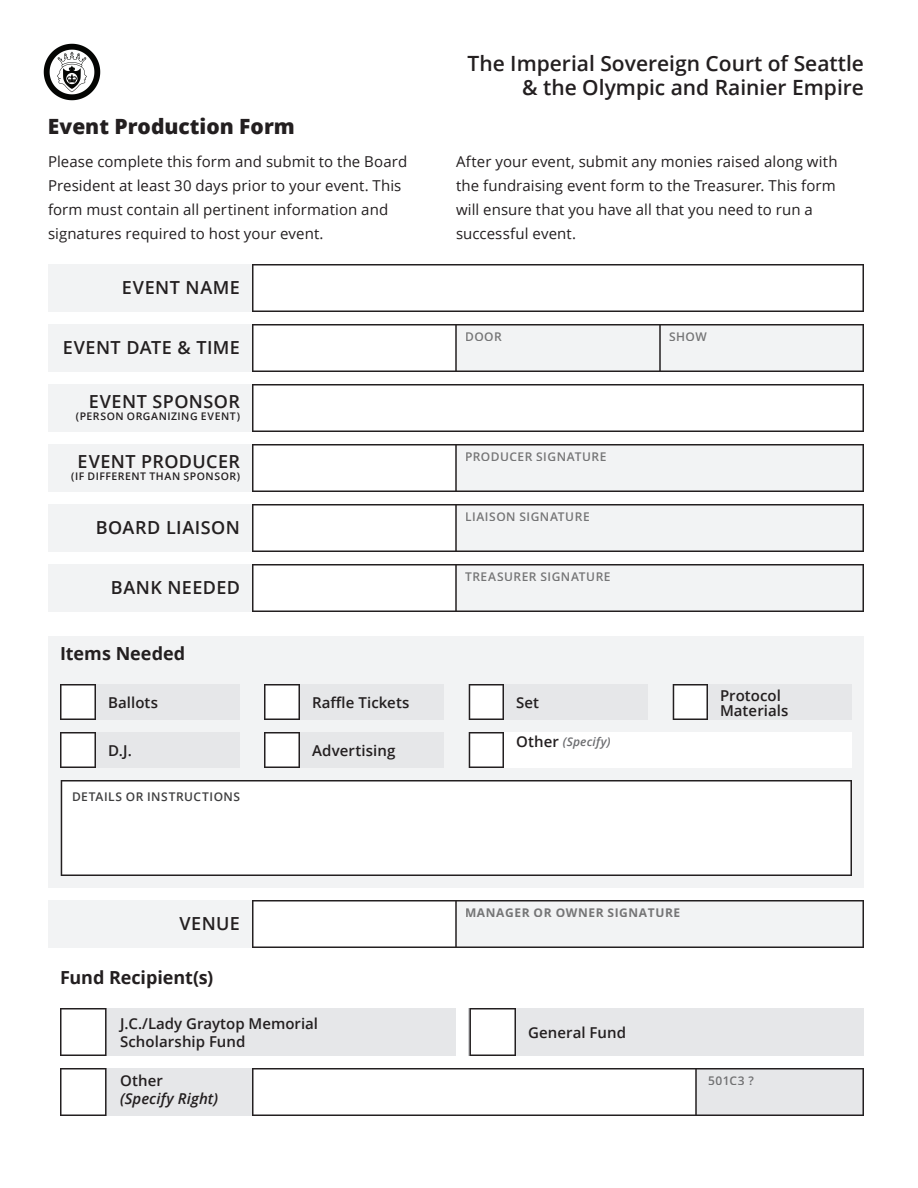
<style>
.page{position:relative;width:918px;height:1188px;background:#fff}
.page>*{position:absolute;margin:0;border:0;box-sizing:border-box;transform-origin:0 0}
.t1{font:600 21px/24px "Open Sans";color:#231f20;text-align:right}
.t2{font:800 21px "Open Sans";color:#231f20}
.t3{font:600 18px "Open Sans";letter-spacing:.025em;color:#231f20}
.t4{font:700 18px "Open Sans";color:#231f20}
.t5{font:15px/24px "Open Sans";letter-spacing:.005em;color:#231f20}
.t6{font:600 15px/15px "Open Sans";letter-spacing:.005em;color:#231f20}
.t7{font:italic 600 15px "Open Sans";letter-spacing:.01em;color:#231f20}
.t8{font:600 12px "Open Sans";letter-spacing:.045em;color:#3e3e3f}
.t9{font:700 12px "Open Sans";letter-spacing:.05em;color:#3e3e3f}
.t10{font:italic 600 12px "Open Sans";letter-spacing:.015em;color:#6c6d70}
.t11{font:600 10.5px "Open Sans";letter-spacing:.05em;color:#231f20}
.s1{font-style:normal;font-size:15px;color:#231f20}
</style>
<div class="page">
<div style="left:48px;top:636px;width:816px;height:252px;background:#f2f3f4"></div>
<div style="left:48px;top:264px;width:204px;height:48px;background:#f2f3f4"></div>
<svg style="left:252px;top:264px;width:612px;height:48px"></svg>
<div style="left:48px;top:324px;width:204px;height:48px;background:#f2f3f4"></div>
<div style="left:48px;top:384px;width:204px;height:48px;background:#f2f3f4"></div>
<div style="left:48px;top:444px;width:204px;height:48px;background:#f2f3f4"></div>
<div style="left:48px;top:504px;width:204px;height:48px;background:#f2f3f4"></div>
<div style="left:48px;top:564px;width:204px;height:48px;background:#f2f3f4"></div>
<svg style="left:60px;top:684px;width:36px;height:36px"></svg>
<svg style="left:264px;top:684px;width:36px;height:36px"></svg>
<svg style="left:60px;top:732px;width:36px;height:36px"></svg>
<svg style="left:264px;top:732px;width:36px;height:36px"></svg>
<svg style="left:469px;top:732px;width:35px;height:36px"></svg>
<div style="left:96px;top:684px;width:144px;height:36px;background:#e6e7e9"></div>
<div style="left:300px;top:684px;width:144px;height:36px;background:#e6e7e9"></div>
<div style="left:107px;top:1008px;width:349px;height:48px;background:#e6e7e9"></div>
<div style="left:468px;top:1008px;width:47px;height:48px;background:#d1d2d4"></div>
<div style="left:515px;top:1008px;width:349px;height:48px;background:#e6e7e9"></div>
<div style="left:107px;top:1068px;width:601px;height:48px;background:#e6e7e9"></div>
<div style="left:504px;top:684px;width:144px;height:36px;background:#e6e7e9"></div>
<div style="left:708px;top:684px;width:144px;height:36px;background:#e6e7e9"></div>
<div style="left:96px;top:732px;width:144px;height:36px;background:#e6e7e9"></div>
<div style="left:300px;top:732px;width:144px;height:36px;background:#e6e7e9"></div>
<div style="left:504px;top:732px;width:348px;height:36px;background:#fff"></div>
<svg style="left:252px;top:324px;width:612px;height:48px"></svg>
<hr style="left:455px;top:324px;width:2px;height:48px;background:#231f20">
<svg style="left:252px;top:384px;width:612px;height:48px"></svg>
<svg style="left:252px;top:444px;width:612px;height:48px"></svg>
<svg style="left:252px;top:504px;width:612px;height:48px"></svg>
<svg style="left:252px;top:564px;width:612px;height:48px"></svg>
<hr style="left:455px;top:504px;width:2px;height:48px;background:#231f20">
<hr style="left:455px;top:444px;width:2px;height:48px;background:#231f20">
<hr style="left:455px;top:564px;width:2px;height:48px;background:#231f20">
<div style="left:48px;top:900px;width:204px;height:48px;background:#f2f3f4"></div>
<svg style="left:252px;top:900px;width:612px;height:48px"></svg>
<hr style="left:455px;top:900px;width:2px;height:48px;background:#231f20">
<svg style="left:469px;top:684px;width:35px;height:36px"></svg>
<svg style="left:673px;top:684px;width:35px;height:36px"></svg>
<div style="left:61px;top:780px;width:791px;height:96px;background:#fff"></div>
<svg style="left:60px;top:1008px;width:47px;height:48px"></svg>
<svg style="left:60px;top:1068px;width:47px;height:48px"></svg>
<svg style="left:252px;top:1068px;width:612px;height:48px;background:#e9e9ea"></svg>
<svg style="left:469px;top:1008px;width:47px;height:48px;background:#e3e3e3"></svg>
<hr style="left:695px;top:1068px;width:2px;height:48px;background:#231f20">
<img style="left:43px;top:43px;width:58px;height:58px">
<h1 class="t2" style="left:48px;top:111px;width:248px">Event Production Form</h1>
<h1 class="t1" style="left:468px;top:51px;width:398px">The Imperial Sovereign Court of Seattle &amp; the Olympic and Rainier Empire</h1>
<p class="t5" style="left:48px;top:150px;width:361px">Please complete this form and submit to the Board President at least 30 days prior to your event. This form must contain all pertinent information and signatures required to host your event.</p>
<p class="t5" style="left:456px;top:150px;width:383px">After your event, submit any monies raised along with the fundraising event form to the Treasurer. This form will ensure that you have all that you need to run a successful event.</p>
<p class="t3" style="left:122px;top:275px;width:120px">EVENT NAME</p>
<p class="t3" style="left:63px;top:335px;width:179px">EVENT DATE &amp; TIME</p>
<p class="t3" style="left:89px;top:389px;width:153px">EVENT SPONSOR</p>
<p class="t11" style="left:76px;top:409px;width:166px">(PERSON ORGANIZING EVENT)</p>
<p class="t3" style="left:78px;top:449px;width:164px">EVENT PRODUCER</p>
<p class="t11" style="left:71px;top:469px;width:170px">(IF DIFFERENT THAN SPONSOR)</p>
<p class="t3" style="left:96px;top:515px;width:146px">BOARD LIAISON</p>
<p class="t3" style="left:111px;top:575px;width:131px">BANK NEEDED</p>
<p class="t4" style="left:60px;top:641px;width:127px">Items Needed</p>
<p class="t6" style="left:108px;top:695px;width:52px">Ballots</p>
<p class="t8" style="left:465px;top:328px;width:38px">DOOR</p>
<p class="t8" style="left:669px;top:328px;width:39px">SHOW</p>
<p class="t8" style="left:465px;top:448px;width:143px">PRODUCER SIGNATURE</p>
<p class="t8" style="left:465px;top:508px;width:126px">LIAISON SIGNATURE</p>
<p class="t8" style="left:465px;top:568px;width:147px">TREASURER SIGNATURE</p>
<p class="t6" style="left:312px;top:695px;width:99px">Raffle Tickets</p>
<p class="t6" style="left:516px;top:695px;width:25px">Set</p>
<p class="t6" style="left:720px;top:687px;width:70px">Protocol<br>Materials</p>
<p class="t6" style="left:108px;top:743px;width:25px">D.J.</p>
<p class="t6" style="left:312px;top:743px;width:85px">Advertising</p>
<p class="t8" style="left:72px;top:788px;width:170px">DETAILS OR INSTRUCTIONS</p>
<p class="t3" style="left:179px;top:911px;width:62px">VENUE</p>
<p class="t4" style="left:60px;top:965px;width:155px">Fund Recipient(s)</p>
<p class="t6" style="left:120px;top:1014px;width:200px;line-height:18px">J.C./Lady Graytop Memorial<br>Scholarship Fund</p>
<p class="t6" style="left:120px;top:1073px;width:44px">Other</p>
<p class="t7" style="left:120px;top:1088px;width:100px">(Specify Right)</p>
<p class="t10" style="left:516px;top:733px;width:96px"><span class="s1">Other</span> (Specify)</p>
<p class="t9" style="left:465px;top:904px;width:217px">MANAGER OR OWNER SIGNATURE</p>
<p class="t6" style="left:528px;top:1025px;width:100px">General Fund</p>
<p class="t8" style="left:708px;top:1072px;width:47px">501C3 ?</p>
</div>
